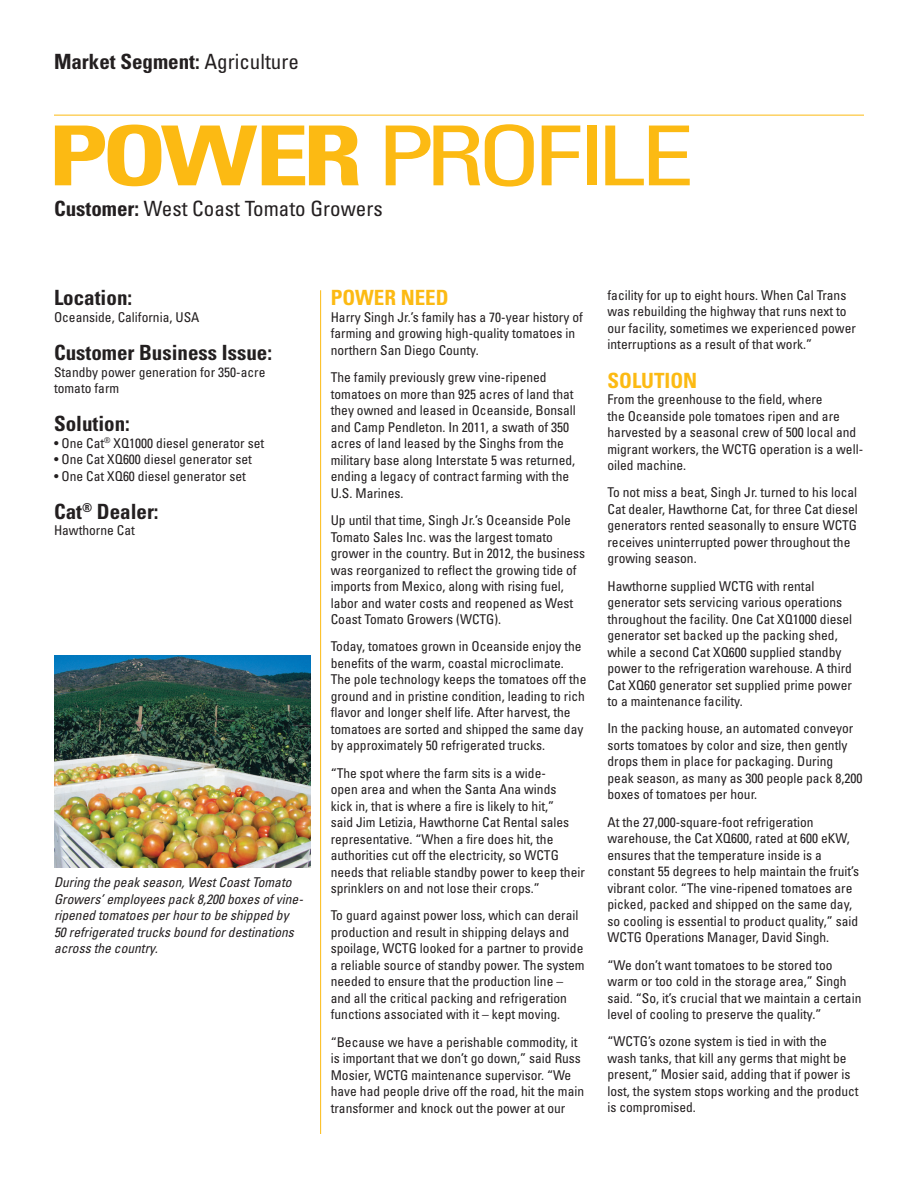
<style>
.page{position:relative;width:918px;height:1188px;background:#fff}
.page>*{position:absolute;margin:0;border:0;box-sizing:border-box;transform-origin:0 0}
.t1{font:condensed 82.8px "Univers LT Std";letter-spacing:-.08em;color:#fcba13;scale:1.3 1}
.t2{font:700 condensed 21px "Univers LT Std";color:#231f20}
.t3{font:condensed 21px "Univers LT Std";color:#231f20}
.t4{font:700 condensed 21px "Univers LT Std";color:#fcba13}
.t5{font:condensed 13.5px/16.5px "Univers LT Std";color:#231f20}
.t6{font:italic condensed 13.5px/16.5px "Univers LT Std";color:#231f20}
.s1{font-weight:400}
.s2{font-weight:700}
</style>
<div class="page">
<img style="left:54px;top:656px;width:256px;height:211px">
<hr style="left:320px;top:290px;width:1px;height:844px;background:#fcba13">
<hr style="left:54px;top:115px;width:810px;height:1px;background:#fcba13">
<h2 class="t2" style="left:54px;top:49px;width:246px">Market Segment: <span class="s1">Agriculture</span></h2>
<h1 class="t1" style="left:48px;top:103px;width:499px"><span class="s2">POWER</span> PROFILE</h1>
<h2 class="t3" style="left:54px;top:195px;width:330px"><span class="s2">Customer:</span> West Coast Tomato Growers</h2>
<h2 class="t2" style="left:54px;top:285px;width:80px">Location:</h2>
<p class="t5" style="left:54px;top:309px;width:147px">Oceanside, California, USA</p>
<h2 class="t2" style="left:54px;top:340px;width:220px">Customer Business Issue:</h2>
<p class="t5" style="left:54px;top:363px;width:213px">Standby power generation for 350-acre tomato farm</p>
<h2 class="t2" style="left:54px;top:411px;width:77px">Solution:</h2>
<p class="t5" style="left:54px;top:434px;width:212px">• One Cat<sup>®</sup> XQ1000 diesel generator set</p>
<p class="t5" style="left:54px;top:451px;width:199px">• One Cat XQ600 diesel generator set</p>
<p class="t5" style="left:54px;top:467px;width:193px">• One Cat XQ60 diesel generator set</p>
<h2 class="t2" style="left:54px;top:498px;width:106px">Cat<sup>®</sup> Dealer:</h2>
<p class="t5" style="left:54px;top:522px;width:83px">Hawthorne Cat</p>
<p class="t6" style="left:54px;top:874px;width:251px">During the peak season, West Coast Tomato Growers’ employees pack 8,200 boxes of vine&shy;ripened tomatoes per hour to be shipped by 50 refrigerated trucks bound for destinations across the country.</p>
<h2 class="t4" style="left:331px;top:285px;width:119px">POWER NEED</h2>
<p class="t5" style="left:331px;top:309px;width:254px">Harry Singh Jr.’s family has a 70-year history of farming and growing high-quality tomatoes in northern San Diego County.</p>
<p class="t5" style="left:331px;top:369px;width:247px">The family previously grew vine-ripened tomatoes on more than 925 acres of land that they owned and leased in Oceanside, Bonsall and Camp Pendleton. In 2011, a swath of 350 acres of land leased by the Singhs from the military base along Interstate 5 was returned, ending a legacy of contract farming with the U.S. Marines.</p>
<p class="t5" style="left:331px;top:512px;width:256px">Up until that time, Singh Jr.’s Oceanside Pole Tomato Sales Inc. was the largest tomato grower in the country. But in 2012, the business was reorganized to reflect the growing tide of imports from Mexico, along with rising fuel, labor and water costs and reopened as West Coast Tomato Growers (WCTG).</p>
<p class="t5" style="left:331px;top:638px;width:257px">Today, tomatoes grown in Oceanside enjoy the benefits of the warm, coastal microclimate.<br>The pole technology keeps the tomatoes off the ground and in pristine condition, leading to rich flavor and longer shelf life. After harvest, the tomatoes are sorted and shipped the same day by approximately 50 refrigerated trucks.</p>
<p class="t5" style="left:331px;top:764px;width:256px">“The spot where the farm sits is a wide-<br>open area and when the Santa Ana winds<br>kick in, that is where a fire is likely to hit,”<br>said Jim Letizia, Hawthorne Cat Rental sales representative. “When a fire does hit, the authorities cut off the electricity, so WCTG needs that reliable standby power to keep their sprinklers on and not lose their crops.”</p>
<p class="t5" style="left:331px;top:907px;width:255px">To guard against power loss, which can derail production and result in shipping delays and spoilage, WCTG looked for a partner to provide a reliable source of standby power. The system needed to ensure that the production line – and all the critical packing and refrigeration functions associated with it – kept moving.</p>
<p class="t5" style="left:331px;top:1033px;width:255px">“Because we have a perishable commodity, it is important that we don’t go down,” said Russ Mosier, WCTG maintenance supervisor. “We have had people drive off the road, hit the main transformer and knock out the power at our</p>
<p class="t5" style="left:608px;top:287px;width:250px">facility for up to eight hours. When Cal Trans was rebuilding the highway that runs next to our facility, sometimes we experienced power interruptions as a result of that work.”</p>
<h2 class="t4" style="left:608px;top:367px;width:91px">SOLUTION</h2>
<p class="t5" style="left:608px;top:391px;width:257px">From the greenhouse to the field, where<br>the Oceanside pole tomatoes ripen and are harvested by a seasonal crew of 500 local and migrant workers, the WCTG operation is a well&shy;oiled machine.</p>
<p class="t5" style="left:608px;top:484px;width:252px">To not miss a beat, Singh Jr. turned to his local Cat dealer, Hawthorne Cat, for three Cat diesel generators rented seasonally to ensure WCTG receives uninterrupted power throughout the growing season.</p>
<p class="t5" style="left:608px;top:577px;width:246px">Hawthorne supplied WCTG with rental generator sets servicing various operations throughout the facility. One Cat XQ1000 diesel generator set backed up the packing shed, while a second Cat XQ600 supplied standby power to the refrigeration warehouse. A third Cat XQ60 generator set supplied prime power to a maintenance facility.</p>
<p class="t5" style="left:608px;top:720px;width:256px">In the packing house, an automated conveyor sorts tomatoes by color and size, then gently drops them in place for packaging. During peak season, as many as 300 people pack 8,200 boxes of tomatoes per hour.</p>
<p class="t5" style="left:608px;top:814px;width:253px">At the 27,000-square-foot refrigeration warehouse, the Cat XQ600, rated at 600 eKW, ensures that the temperature inside is a constant 55 degrees to help maintain the fruit’s vibrant color. “The vine-ripened tomatoes are picked, packed and shipped on the same day, so cooling is essential to product quality,” said WCTG Operations Manager, David Singh.</p>
<p class="t5" style="left:608px;top:956px;width:255px">“We don’t want tomatoes to be stored too warm or too cold in the storage area,” Singh said. “So, it’s crucial that we maintain a certain level of cooling to preserve the quality.”</p>
<p class="t5" style="left:608px;top:1033px;width:253px">“WCTG’s ozone system is tied in with the wash tanks, that kill any germs that might be present,” Mosier said, adding that if power is lost, the system stops working and the product is compromised.</p>
</div>
